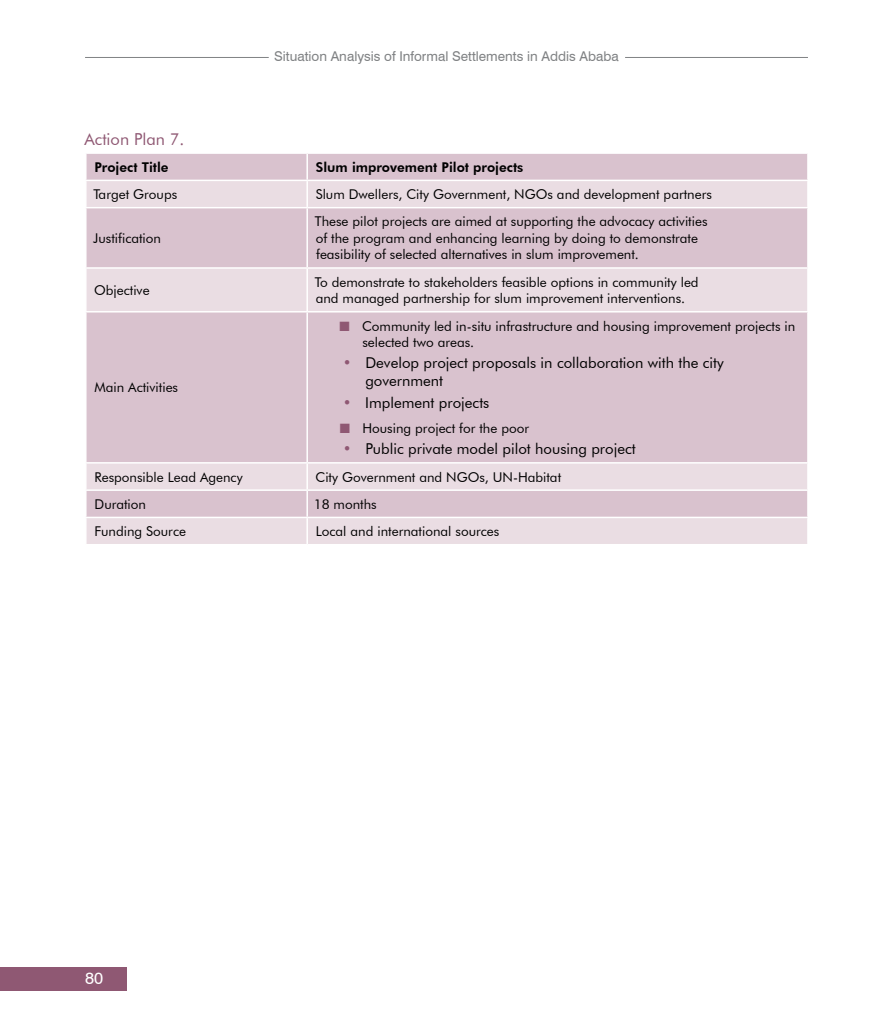
<style>
.page{position:relative;width:893px;height:1034px;background:#fff}
.page>*{position:absolute;margin:0;border:0;box-sizing:border-box;transform-origin:0 0}
.t1{font:16.5px "Futura BT";color:#8f5873}
.t2{font:16.5px "Swiss 721 BT";color:#fff}
.t3{font:15px/18px "Futura BT";color:#000}
.t4{font:15px "Futura BT";color:#8f5873}
.t5{font:13.5px/16.5px "Futura BT";color:#000}
.t6{font:13.5px "Swiss 721 BT";color:#808284}
.t7{font:800 13.5px "Futura BT";color:#000}
.t8{font:13.5px "Zapf Dingbats";color:#8f5873}
</style>
<div class="page">
<div style="left:0;top:966px;width:126px;height:24px;background:#8f5873"></div>
<hr style="left:85px;top:57px;width:184px;height:1px;background:#808284">
<hr style="left:625px;top:57px;width:183px;height:1px;background:#808284">
<div style="left:87px;top:154px;width:720px;height:26px;background:#d9c2ce"></div>
<svg style="left:87px;top:181px;width:720px;height:363px;background:#decbd5"></svg>
<hr style="left:306px;top:154px;width:2px;height:26px;background:#fff">
<hr style="left:306px;top:181px;width:2px;height:26px;background:#fff">
<hr style="left:85px;top:207px;width:222px;height:1px;background:#fff">
<hr style="left:307px;top:207px;width:502px;height:1px;background:#fff">
<hr style="left:306px;top:208px;width:2px;height:59px;background:#fff">
<hr style="left:85px;top:267px;width:222px;height:2px;background:#fff">
<hr style="left:307px;top:267px;width:502px;height:2px;background:#fff">
<hr style="left:306px;top:269px;width:2px;height:42px;background:#fff">
<hr style="left:85px;top:311px;width:222px;height:1px;background:#fff">
<hr style="left:307px;top:311px;width:502px;height:1px;background:#fff">
<hr style="left:306px;top:312px;width:2px;height:150px;background:#fff">
<hr style="left:85px;top:462px;width:222px;height:1px;background:#fff">
<hr style="left:307px;top:462px;width:502px;height:1px;background:#fff">
<hr style="left:306px;top:463px;width:2px;height:26px;background:#fff">
<hr style="left:85px;top:489px;width:222px;height:2px;background:#fff">
<hr style="left:307px;top:489px;width:502px;height:2px;background:#fff">
<hr style="left:306px;top:491px;width:2px;height:25px;background:#fff">
<hr style="left:85px;top:516px;width:222px;height:2px;background:#fff">
<hr style="left:307px;top:516px;width:502px;height:2px;background:#fff">
<hr style="left:306px;top:518px;width:2px;height:26px;background:#fff">
<p class="t6" style="left:274px;top:48px;width:346px">Situation Analysis of Informal Settlements in Addis Ababa</p>
<p class="t1" style="left:85px;top:129px;width:101px">Action Plan 7.</p>
<p class="t7" style="left:95px;top:159px;width:75px">Project Title</p>
<p class="t7" style="left:316px;top:159px;width:209px">Slum improvement Pilot projects</p>
<p class="t5" style="left:93px;top:186px;width:85px">Target Groups</p>
<p class="t5" style="left:316px;top:186px;width:398px">Slum Dwellers, City Government, NGOs and development partners</p>
<p class="t5" style="left:93px;top:230px;width:69px">Justification</p>
<p class="t5" style="left:315px;top:213px;width:394px">These pilot projects are aimed at supporting the advocacy activities of the program and enhancing learning by doing to demonstrate feasibility of selected alternatives in slum improvement.</p>
<p class="t5" style="left:94px;top:282px;width:57px">Objective</p>
<p class="t5" style="left:315px;top:273px;width:385px">To demonstrate to stakeholders feasible options in community led and managed partnership for slum improvement interventions.</p>
<p class="t5" style="left:95px;top:379px;width:85px">Main Activities</p>
<p class="t8" style="left:340px;top:319px;width:12px">■</p>
<p class="t4" style="left:343px;top:354px;width:10px">•</p>
<p class="t4" style="left:343px;top:393px;width:10px">•</p>
<p class="t8" style="left:340px;top:422px;width:12px">■</p>
<p class="t4" style="left:343px;top:440px;width:10px">•</p>
<p class="t5" style="left:362px;top:317px;width:435px">Community led in-situ infrastructure and housing improvement projects in selected two areas.</p>
<p class="t3" style="left:365px;top:354px;width:360px">Develop project proposals in collaboration with the city government</p>
<p class="t3" style="left:365px;top:393px;width:126px">Implement projects</p>
<p class="t5" style="left:362px;top:419px;width:168px">Housing project for the poor</p>
<p class="t3" style="left:365px;top:440px;width:272px">Public private model pilot housing project</p>
<p class="t5" style="left:95px;top:468px;width:150px">Responsible Lead Agency</p>
<p class="t5" style="left:316px;top:468px;width:247px">City Government and NGOs, UN-Habitat</p>
<p class="t5" style="left:95px;top:495px;width:53px">Duration</p>
<p class="t5" style="left:314px;top:495px;width:65px">18 months</p>
<p class="t5" style="left:95px;top:523px;width:93px">Funding Source</p>
<p class="t5" style="left:316px;top:523px;width:185px">Local and international sources</p>
<p class="t2" style="left:85px;top:967px;width:20px">80</p>
</div>
